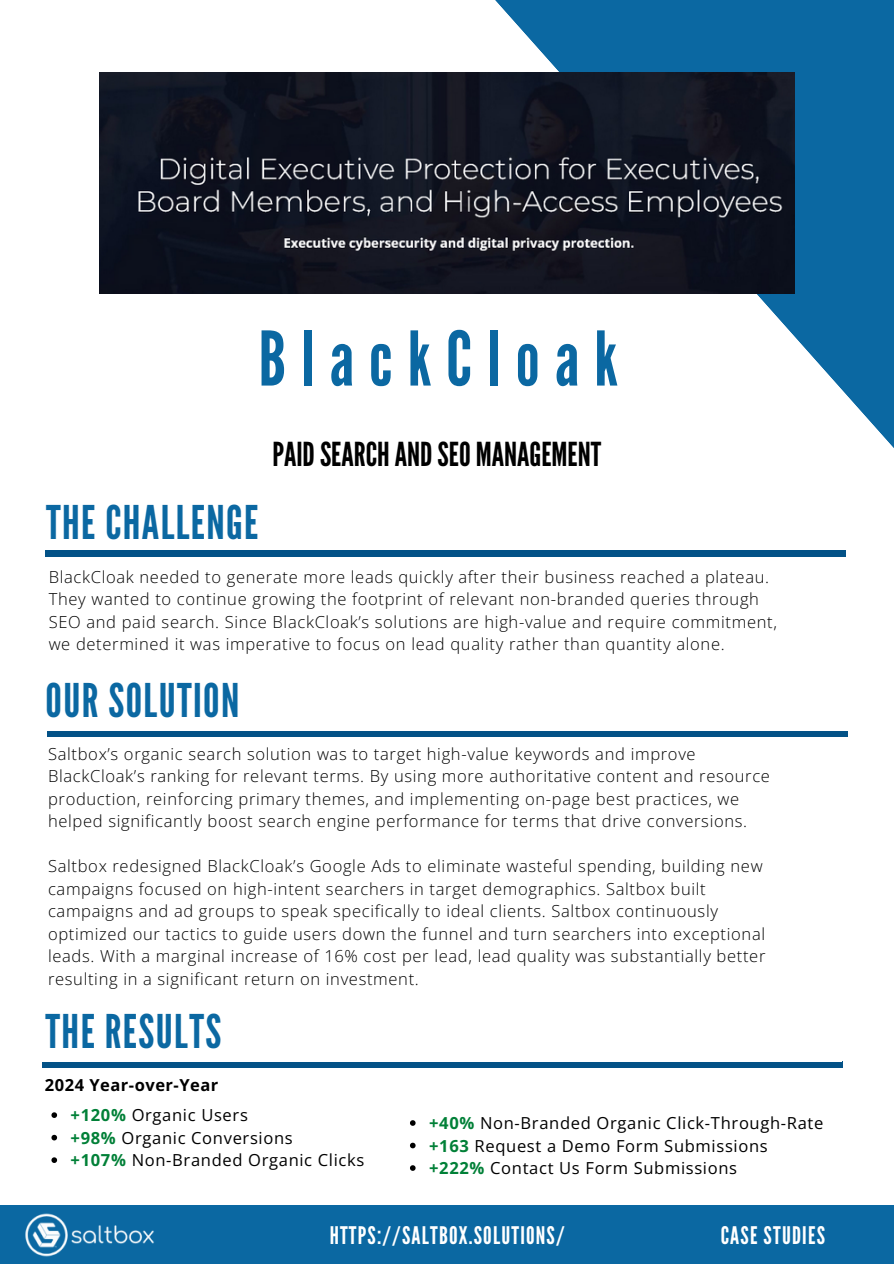
<style>
.page{position:relative;width:894px;height:1264px;background:#fff}
.page>*{position:absolute;margin:0;border:0;box-sizing:border-box;transform-origin:0 0}
.t1{font:75px "League Gothic";letter-spacing:.2em;color:#0b68a2}
.t2{font:46.35px "League Gothic";letter-spacing:.03em;color:#0b68a2}
.t3{font:33px "League Gothic";color:#000}
.t4{font:24.15px "League Gothic";letter-spacing:.05em;color:#fff}
.t5{font:300 16.5px/22.5px "Open Sans";letter-spacing:.04em;color:#000}
.t6{font:16.5px "Open Sans";letter-spacing:.04em;color:#000}
.t7{font:700 16.5px "Open Sans";letter-spacing:.03em;color:#000}
.s1{font-weight:700;color:#008037}
</style>
<div class="page">
<div style="left:0;top:1205px;width:893px;height:58px;background:#0b68a2"></div>
<svg style="left:480px;top:0;width:413px;height:447px;fill:#0b68a2"></svg>
<img style="left:25px;top:1213px;width:129px;height:44px">
<div style="left:42px;top:1061px;width:800px;height:6px;background:#035287"></div>
<div style="left:45px;top:550px;width:800px;height:6px;background:#035287"></div>
<div style="left:47px;top:730px;width:800px;height:6px;background:#035287"></div>
<img style="left:99px;top:73px;width:694px;height:220px">
<svg style="left:410px;top:1120px;width:5px;height:5px"></svg>
<svg style="left:410px;top:1142px;width:5px;height:6px"></svg>
<svg style="left:410px;top:1165px;width:5px;height:5px"></svg>
<svg style="left:51px;top:1112px;width:6px;height:5px"></svg>
<svg style="left:51px;top:1134px;width:6px;height:6px"></svg>
<svg style="left:51px;top:1157px;width:6px;height:5px"></svg>
<h2 class="t1" style="left:258px;top:315px;width:360px">BlackCloak</h2>
<h2 class="t2" style="left:46px;top:495px;width:214px">THE CHALLENGE</h2>
<p class="t3" style="left:272px;top:435px;width:330px">PAIDSEARCHANDSEO MANAGEMENT</p>
<p class="t5" style="left:49px;top:565px;width:729px">BlackCloak needed to generate more leads quickly after their business reached a plateau.<br>They wanted to continue growing the footprint of relevant non-branded queries through SEO and paid search. Since BlackCloak’s solutions are high-value and require commitment, we determined it was imperative to focus on lead quality rather than quantity alone.</p>
<h3 class="t2" style="left:46px;top:674px;width:195px">OUR SOLUTION</h3>
<p class="t5" style="left:48px;top:742px;width:723px">Saltbox’s organic search solution was to target high-value keywords and improve BlackCloak’s ranking for relevant terms. By using more authoritative content and resource production, reinforcing primary themes, and implementing on-page best practices, we helped significantly boost search engine performance for terms that drive conversions.</p>
<p class="t5" style="left:48px;top:854px;width:718px">Saltbox redesigned BlackCloak’s Google Ads to eliminate wasteful spending, building new campaigns focused on high-intent searchers in target demographics. Saltbox built campaigns and ad groups to speak specifically to ideal clients. Saltbox continuously optimized our tactics to guide users down the funnel and turn searchers into exceptional leads. With a marginal increase of 16% cost per lead, lead quality was substantially better resulting in a significant return on investment.</p>
<h1 class="t2" style="left:46px;top:1004px;width:177px">THE RESULTS</h1>
<p class="t7" style="left:45px;top:1072px;width:175px">2024 Year-over-Year</p>
<p class="t6" style="left:71px;top:1103px;width:179px"><span class="s1">+120%</span> Organic Users</p>
<p class="t6" style="left:71px;top:1126px;width:224px"><span class="s1">+98%</span> Organic Conversions</p>
<p class="t6" style="left:71px;top:1148px;width:295px"><span class="s1">+107%</span> Non-Branded Organic Clicks</p>
<p class="t6" style="left:429px;top:1111px;width:396px"><span class="s1">+40%</span> Non-Branded Organic Click-Through-Rate</p>
<p class="t6" style="left:429px;top:1134px;width:340px"><span class="s1">+163</span> Request a Demo Form Submissions</p>
<h2 class="t6" style="left:429px;top:1156px;width:309px"><span class="s1">+222%</span> Contact Us Form Submissions</h2>
<p class="t4" style="left:329px;top:1220px;width:236px">HTTPS://SALTBOX.SOLUTIONS/</p>
<h5 class="t4" style="left:720px;top:1220px;width:106px">CASE STUDIES</h5>
</div>
